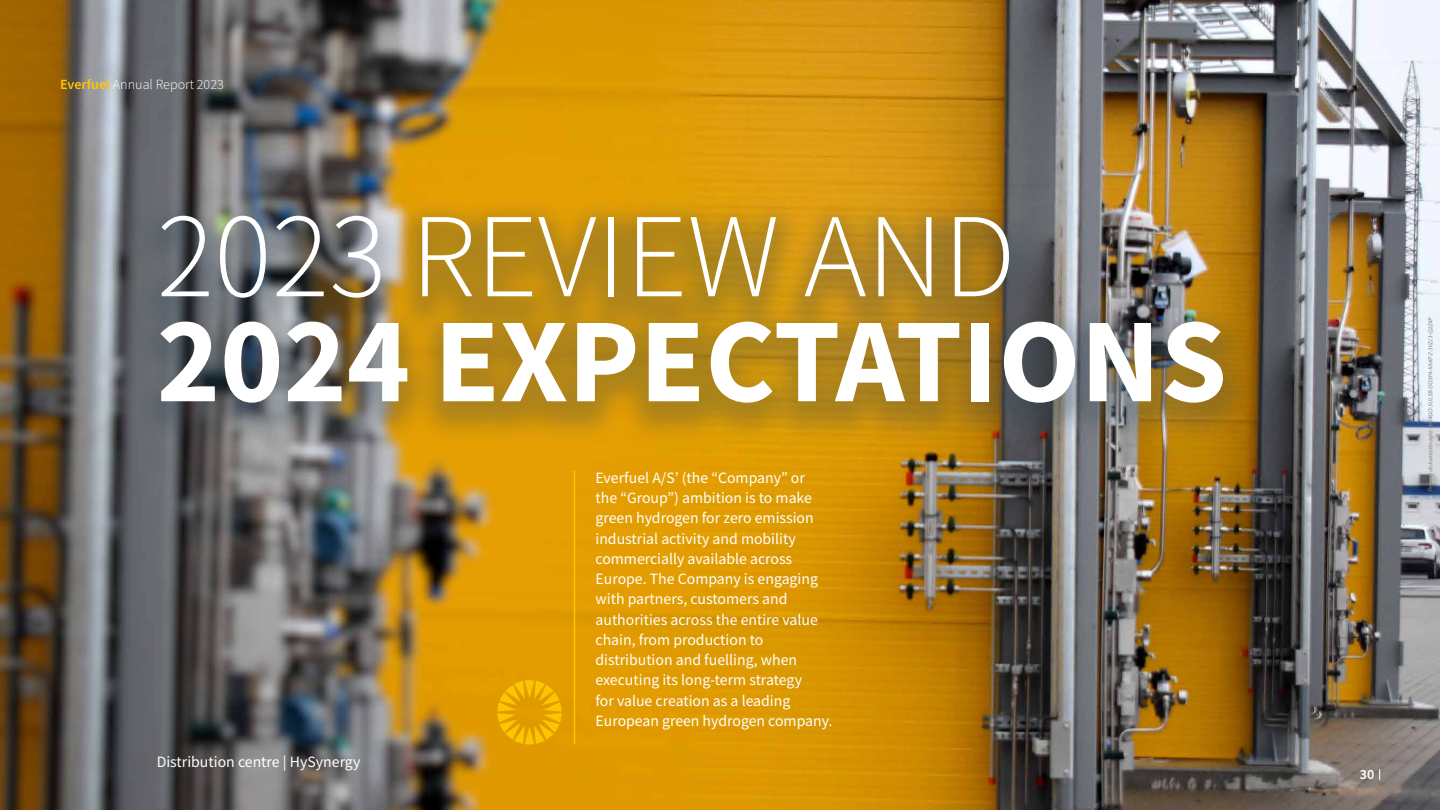
<style>
.page{position:relative;width:1440px;height:810px;background:#fff}
.page>*{position:absolute;margin:0;border:0;box-sizing:border-box;transform-origin:0 0}
.t1{font:700 120px "Source Sans Pro";color:#fff}
.t2{font:300 120px "Source Sans Pro";color:#fff}
.t3{font:15.75px/20.2px "Source Sans Pro";color:#fff}
.t4{font:300 14.1px "Source Sans Pro";color:#fff}
.t5{font:600 14.1px "Source Sans Pro";color:#fff}
.t6{font:italic 6px "Myriad Pro";color:#888}
.s1{font-weight:600;color:#fec500}
</style>
<div class="page">
<img style="left:0;top:0;width:1440px;height:810px">
<hr style="left:574px;top:471px;width:1px;height:273px;background:#fec500">
<svg style="left:497px;top:680px;width:65px;height:65px;background:#ebaa00"></svg>
<div style="left:130px;top:195px;width:1124px;height:250px;background:#2c4355;opacity:.3"></div>
<p class="t4" style="left:60px;top:79px;width:165px"><span class="s1">Everfuel</span> Annual Report 2023</p>
<h1 class="t2" style="left:157px;top:209px;width:860px">2023 REVIEW AND</h1>
<h1 class="t1" style="left:157px;top:313px;width:1072px">2024 EXPECTATIONS</h1>
<p class="t3" style="left:157px;top:752px;width:205px">Distribution centre | HySynergy</p>
<p class="t3" style="left:596px;top:469px;width:238px">Everfuel A/S’ (the “Company” or<br>the “Group”) ambition is to make green hydrogen for zero emission industrial activity and mobility commercially available across<br>Europe. The Company is engaging with partners, customers and authorities across the entire value chain, from production to distribution and fuelling, when executing its long-term strategy<br>for value creation as a leading<br>European green hydrogen company.</p>
<p class="t6" style="left:1428px;top:492px;width:178px;rotate:-90deg">Penneo dokumentnøgle:WG4GO-SUL5B-DO3P4-KAKPZ-3VZJ3-Q2Z4P</p>
<p class="t5" style="left:1360px;top:769px;width:16px">30</p>
</div>
